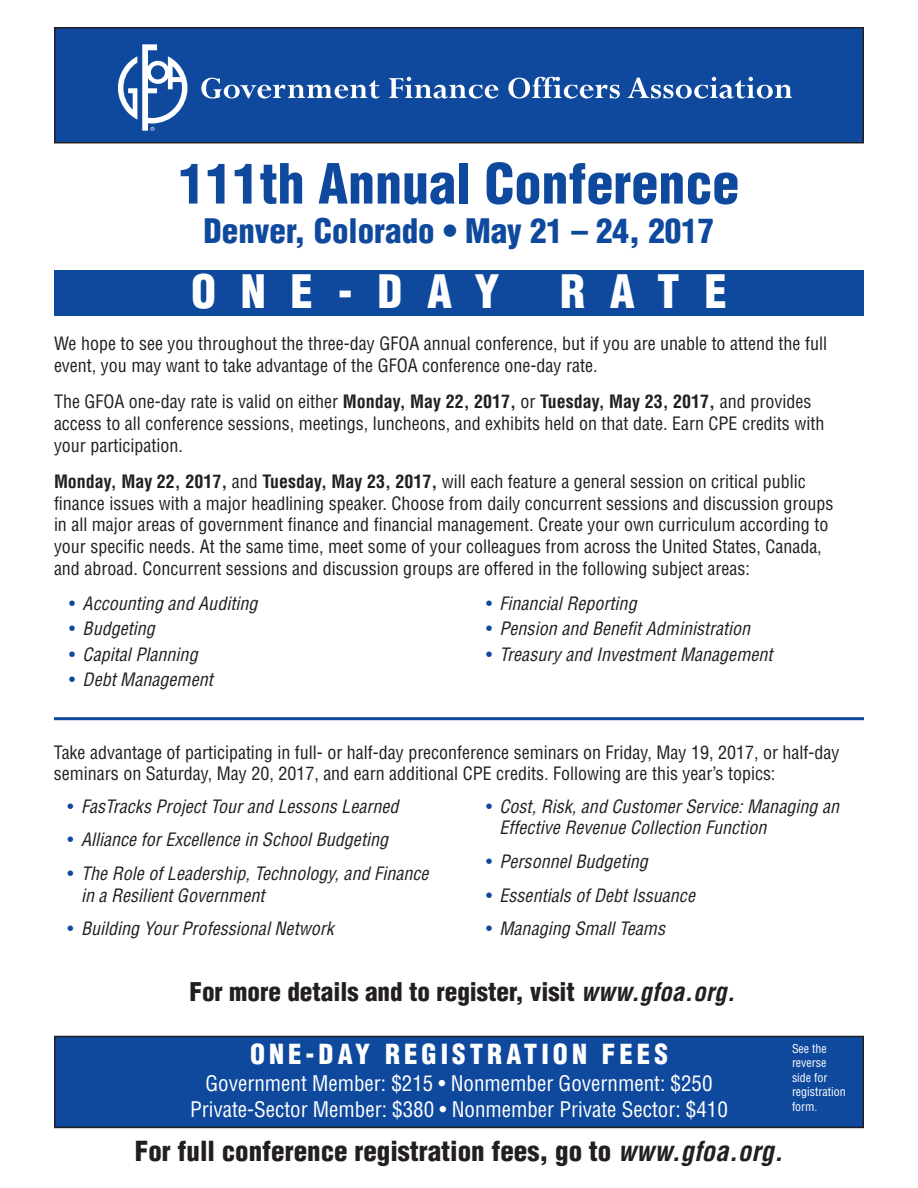
<style>
.page{position:relative;width:918px;height:1188px;background:#fff}
.page>*{position:absolute;margin:0;border:0;box-sizing:border-box;transform-origin:0 0}
.t1{font:900 condensed 54px "Helvetica";color:#0f499d}
.t2{font:900 condensed 45px "Helvetica";letter-spacing:.55em;color:#fff}
.t3{font:900 condensed 33px "Helvetica";color:#0f499d}
.t4{font:900 condensed 27px "Helvetica";color:#231f20}
.t5{font:900 condensed 27px "Helvetica";letter-spacing:.15em;color:#fff}
.t6{font:900 condensed 25.2px "Helvetica";color:#231f20}
.t7{font:condensed 21px/25.2px "Helvetica";color:#fff;text-align:center}
.t8{font:condensed 18px/21.6px "Helvetica";color:#231f20}
.t9{font:italic condensed 18px/21.6px "Helvetica";letter-spacing:.005em;color:#231f20}
.t10{font:condensed 12px/14.4px "Helvetica";color:#fff}
.s1{font-weight:700}
.s2{font-style:normal;color:#0f499d}
.s3{font-weight:700;font-style:italic}
</style>
<div class="page">
<div style="left:54px;top:271px;width:810px;height:45px;background:#0f499d"></div>
<div style="left:55px;top:28px;width:808px;height:115px;background:#0f499d"></div>
<svg style="left:201px;top:78px;width:179px;height:21px"></svg>
<svg style="left:389px;top:77px;width:110px;height:22px"></svg>
<svg style="left:508px;top:77px;width:112px;height:22px"></svg>
<svg style="left:628px;top:77px;width:164px;height:22px"></svg>
<svg style="left:118px;top:44px;width:69px;height:87px"></svg>
<div style="left:54px;top:27px;width:810px;height:116px;border:2px solid #231f20"></div>
<div style="left:55px;top:1036px;width:808px;height:91px;background:#0f499d"></div>
<div style="left:54px;top:1036px;width:810px;height:92px;border:2px solid #231f20"></div>
<hr style="left:54px;top:717px;width:810px;height:3px;background:#0f499d">
<h1 class="t1" style="left:179px;top:153px;width:562px">111th Annual Conference</h1>
<h3 class="t3" style="left:204px;top:212px;width:512px">Denver, Colorado • May 21 – 24, 2017</h3>
<h2 class="t2" style="left:191px;top:267px;width:310px">ONE-DAY</h2>
<h2 class="t2" style="left:560px;top:267px;width:168px">RATE</h2>
<p class="t8" style="left:54px;top:333px;width:775px">We hope to see you throughout the three-day GFOA annual conference, but if you are unable to attend the full event, you may want to take advantage of the GFOA conference one-day rate.</p>
<p class="t8" style="left:54px;top:391px;width:772px">The GFOA one-day rate is valid on either <span class="s1">Monday, May 22, 2017,</span> or <span class="s1">Tuesday, May 23, 2017,</span> and provides access to all conference sessions, meetings, luncheons, and exhibits held on that date. Earn CPE credits with your participation.</p>
<p class="t8" style="left:54px;top:471px;width:781px"><span class="s1">Monday, May 22, 2017,</span> and <span class="s1">Tuesday, May 23, 2017,</span> will each feature a general session on critical public finance issues with a major headlining speaker. Choose from daily concurrent sessions and discussion groups in all major areas of government finance and financial management. Create your own curriculum according to your specific needs. At the same time, meet some of your colleagues from across the United States, Canada, and abroad. Concurrent sessions and discussion groups are offered in the following subject areas:</p>
<p class="t9" style="left:69px;top:593px;width:190px"><span class="s2">•</span> Accounting and Auditing</p>
<p class="t9" style="left:69px;top:618px;width:87px"><span class="s2">•</span> Budgeting</p>
<p class="t9" style="left:69px;top:644px;width:130px"><span class="s2">•</span> Capital Planning</p>
<p class="t9" style="left:69px;top:669px;width:145px"><span class="s2">•</span> Debt Management</p>
<p class="t9" style="left:486px;top:593px;width:152px"><span class="s2">•</span> Financial Reporting</p>
<p class="t9" style="left:486px;top:618px;width:266px"><span class="s2">•</span> Pension and Benefit Administration</p>
<p class="t9" style="left:486px;top:644px;width:288px"><span class="s2">•</span> Treasury and Investment Management</p>
<p class="t8" style="left:54px;top:742px;width:787px">Take advantage of participating in full- or half-day preconference seminars on Friday, May 19, 2017, or half-day seminars on Saturday, May 20, 2017, and earn additional CPE credits. Following are this year’s topics:</p>
<p class="t9" style="left:68px;top:796px;width:333px"><span class="s2">•</span> FasTracks Project Tour and Lessons Learned</p>
<p class="t9" style="left:68px;top:829px;width:322px"><span class="s2">•</span> Alliance for Excellence in School Budgeting</p>
<p class="t9" style="left:81px;top:863px;width:349px;text-indent:-14px"><span class="s2">•</span> The Role of Leadership, Technology, and Finance in a Resilient Government</p>
<p class="t9" style="left:68px;top:918px;width:268px"><span class="s2">•</span> Building Your Professional Network</p>
<p class="t9" style="left:499px;top:796px;width:341px;text-indent:-13px"><span class="s2">•</span> Cost, Risk, and Customer Service: Managing an<br>Effective Revenue Collection Function</p>
<p class="t9" style="left:486px;top:851px;width:163px"><span class="s2">•</span> Personnel Budgeting</p>
<p class="t9" style="left:486px;top:885px;width:211px"><span class="s2">•</span> Essentials of Debt Issuance</p>
<p class="t9" style="left:486px;top:918px;width:181px"><span class="s2">•</span> Managing Small Teams</p>
<h3 class="t6" style="left:189px;top:977px;width:547px">For more details and to register, visit <span class="s3">www.gfoa.org.</span></h3>
<h3 class="t5" style="left:250px;top:1038px;width:419px">ONE-DAY REGISTRATION FEES</h3>
<p class="t7" style="left:190px;top:1072px;width:539px">Government Member: $215 • Nonmember Government: $250<br>Private-Sector Member: $380 • Nonmember Private Sector: $410</p>
<h3 class="t4" style="left:135px;top:1136px;width:650px">For full conference registration fees, go to <span class="s3">www.gfoa.org.</span></h3>
<p class="t10" style="left:792px;top:1042px;width:55px">See the reverse side for registration form.</p>
</div>
